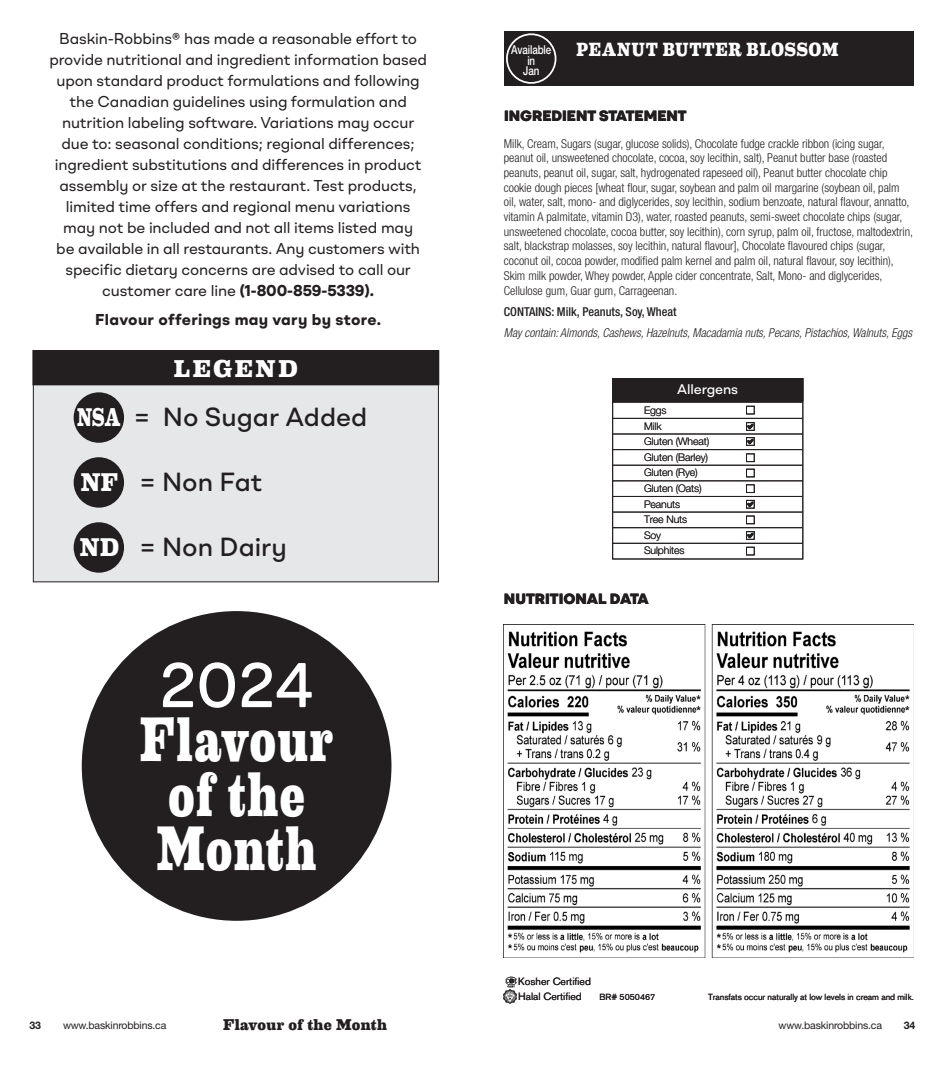
<style>
.page{position:relative;width:945px;height:1071px;background:#fff}
.page>*{position:absolute;margin:0;border:0;box-sizing:border-box;transform-origin:0 0}
.t1{font:800 63.18px "Eames Century Modern";letter-spacing:.03em;color:#fff;scale:.78 1}
.t2{font:500 63px "Baskin Robbins Omny";color:#fff}
.t3{font:500 26.25px "Baskin Robbins Omny";color:#231f20}
.t4{font:800 25.9px "Eames Century Modern";color:#fff;scale:.93 1}
.t5{font:800 25.9px "Eames Century Modern";color:#fff;scale:.71 1}
.t6{font:800 24.5px "Eames Century Modern";letter-spacing:.105em;color:#fff}
.t7{font:800 19.25px "Eames Century Modern";letter-spacing:.04em;color:#fff;scale:.86 1}
.Pa0_1{font:15.75px/21px "Baskin Robbins Omny";letter-spacing:-.01em;color:#231f20;text-align:center}
.t8{font:700 15.75px "Baskin Robbins Omny";letter-spacing:.02em;color:#231f20}
.t9{font:800 15.75px "Eames Century Modern";letter-spacing:.02em;color:#231f20}
.t10{font:900 14.88px "Baskin Robbins Omny";color:#231f20}
.t11{font:500 14px "Baskin Robbins Omny";letter-spacing:-.01em;color:#fff}
.t12{font:300 condensed 12.25px/14.7px "Helvetica Neue LT Std";color:#231f20}
.t13{font:italic 300 condensed 12.25px "Helvetica Neue LT Std";color:#231f20}
.t14{font:500 condensed 12.25px "Helvetica Neue LT Std";color:#231f20}
.t15{font:500 12.25px "Helvetica Neue LT Std";letter-spacing:-.01em;color:#fff;scale:.8 1}
.t16{font:300 10.5px "Helvetica Neue LT Std";letter-spacing:-.01em;color:#231f20}
.t17{font:10.5px "Helvetica Neue LT Std";letter-spacing:-.015em;color:#231f20}
.t18{font:10.5px "Akzidenz Grotesk BE";color:#231f20}
.t19{font:700 10.5px "Helvetica Neue LT Std";color:#231f20}
.t20{font:8.75px "Akzidenz Grotesk BE";letter-spacing:-.005em;color:#231f20}
.s1{font-weight:700}
</style>
<div class="page">
<div style="left:82px;top:611px;width:309px;height:310px;background:#231f20;border-radius:50%"></div>
<div style="left:33px;top:351px;width:405px;height:231px;background:#e6e7e9"></div>
<div style="left:75px;top:393px;width:48px;height:49px;background:#231f20;border-radius:50%"></div>
<div style="left:74px;top:392px;width:50px;height:51px;border:2px solid #231f20;border-radius:50%"></div>
<div style="left:75px;top:458px;width:48px;height:49px;background:#231f20;border-radius:50%"></div>
<div style="left:74px;top:457px;width:50px;height:51px;border:2px solid #231f20;border-radius:50%"></div>
<div style="left:33px;top:351px;width:406px;height:34px;background:#231f20"></div>
<div style="left:33px;top:350px;width:406px;height:35px;border:1px solid #231f20"></div>
<div style="left:75px;top:523px;width:48px;height:49px;background:#231f20;border-radius:50%"></div>
<div style="left:74px;top:522px;width:50px;height:51px;border:2px solid #231f20;border-radius:50%"></div>
<img style="left:504px;top:624px;width:409px;height:334px">
<div style="left:613px;top:379px;width:190px;height:22px;background:#231f20"></div>
<div style="left:504px;top:32px;width:410px;height:54px;background:#231f20"></div>
<div style="left:612px;top:378px;width:191px;height:181px;border:1px solid #231f20"></div>
<svg style="left:612px;top:399px;width:191px;height:4px"></svg>
<hr style="left:612px;top:418px;width:191px;height:1px;background:#231f20">
<hr style="left:613px;top:434px;width:190px;height:1px;background:#231f20">
<div style="left:746px;top:406px;width:8px;height:8px;border:1px solid #231f20"></div>
<div style="left:746px;top:454px;width:8px;height:8px;border:1px solid #231f20"></div>
<div style="left:746px;top:469px;width:8px;height:8px;border:1px solid #231f20"></div>
<div style="left:746px;top:485px;width:8px;height:8px;border:1px solid #231f20"></div>
<div style="left:746px;top:516px;width:8px;height:8px;border:1px solid #231f20"></div>
<hr style="left:612px;top:449px;width:191px;height:1px;background:#231f20">
<hr style="left:613px;top:465px;width:190px;height:1px;background:#231f20">
<hr style="left:613px;top:480px;width:190px;height:1px;background:#231f20">
<hr style="left:612px;top:496px;width:191px;height:1px;background:#231f20">
<hr style="left:613px;top:527px;width:190px;height:1px;background:#231f20">
<hr style="left:613px;top:512px;width:190px;height:1px;background:#231f20">
<hr style="left:613px;top:543px;width:190px;height:1px;background:#231f20">
<div style="left:746px;top:547px;width:8px;height:8px;border:1px solid #231f20"></div>
<div style="left:506px;top:33px;width:50px;height:51px;border:2px solid #fff;border-radius:50%"></div>
<svg style="left:745px;top:422px;width:11px;height:24px"></svg>
<svg style="left:746px;top:499px;width:9px;height:10px"></svg>
<svg style="left:746px;top:531px;width:9px;height:9px"></svg>
<svg style="left:504px;top:977px;width:13px;height:26px"></svg>
<p class="Pa0_1" style="left:49px;top:28px;width:379px">Baskin-Robbins® has made a reasonable effort to provide nutritional and ingredient information based upon standard product formulations and following the Canadian guidelines using formulation and nutrition labeling software. Variations may occur due to: seasonal conditions; regional differences; ingredient substitutions and differences in product assembly or size at the restaurant. Test products, limited time offers and regional menu variations may not be included and not all items listed may<br>be available in all restaurants. Any customers with specific dietary concerns are advised to call our customer care line <span class="s1">(1-800-859-5339).</span></p>
<p class="t8" style="left:95px;top:309px;width:288px">Flavour offerings may vary by store.</p>
<p class="t6" style="left:174px;top:350px;width:126px">LEGEND</p>
<p class="t5" style="left:77px;top:397px;width:63px">NSA</p>
<p class="t3" style="left:134px;top:400px;width:235px">= No Sugar Added</p>
<p class="t4" style="left:81px;top:462px;width:42px">NF</p>
<p class="t3" style="left:140px;top:465px;width:124px">= Non Fat</p>
<p class="t4" style="left:80px;top:527px;width:44px">ND</p>
<p class="t3" style="left:140px;top:530px;width:149px">= Non Dairy</p>
<p class="t2" style="left:160px;top:644px;width:155px">2024</p>
<p class="t1" style="left:140px;top:691px;width:249px">Flavour</p>
<p class="t1" style="left:168px;top:746px;width:177px">of the</p>
<p class="t1" style="left:157px;top:800px;width:207px">Month</p>
<p class="t15" style="left:511px;top:42px;width:52px">Available</p>
<p class="t15" style="left:527px;top:53px;width:11px">in</p>
<p class="t15" style="left:523px;top:63px;width:22px">Jan</p>
<p class="t7" style="left:577px;top:34px;width:306px">PEANUT BUTTER BLOSSOM</p>
<p class="t10" style="left:504px;top:106px;width:184px">INGREDIENT STATEMENT</p>
<p class="t12" style="left:504px;top:136px;width:411px">Milk, Cream, Sugars (sugar, glucose solids), Chocolate fudge crackle ribbon (icing sugar, peanut oil, unsweetened chocolate, cocoa, soy lecithin, salt), Peanut butter base (roasted peanuts, peanut oil, sugar, salt, hydrogenated rapeseed oil), Peanut butter chocolate chip cookie dough pieces [wheat flour, sugar, soybean and palm oil margarine (soybean oil, palm oil, water, salt, mono- and diglycerides, soy lecithin, sodium benzoate, natural flavour, annatto, vitamin A palmitate, vitamin D3), water, roasted peanuts, semi-sweet chocolate chips (sugar, unsweetened chocolate, cocoa butter, soy lecithin), corn syrup, palm oil, fructose, maltodextrin, salt, blackstrap molasses, soy lecithin, natural flavour], Chocolate flavoured chips (sugar, coconut oil, cocoa powder, modified palm kernel and palm oil, natural flavour, soy lecithin), Skim milk powder, Whey powder, Apple cider concentrate, Salt, Mono- and diglycerides, Cellulose gum, Guar gum, Carrageenan.</p>
<p class="t14" style="left:504px;top:304px;width:174px">CONTAINS: Milk, Peanuts, Soy, Wheat</p>
<p class="t13" style="left:504px;top:325px;width:410px">May contain: Almonds, Cashews, Hazelnuts, Macadamia nuts, Pecans, Pistachios, Walnuts, Eggs</p>
<p class="t11" style="left:677px;top:380px;width:62px">Allergens</p>
<p class="t16" style="left:644px;top:404px;width:24px">Eggs</p>
<p class="t16" style="left:644px;top:420px;width:19px">Milk</p>
<p class="t16" style="left:644px;top:435px;width:67px">Gluten (Wheat)</p>
<p class="t16" style="left:644px;top:451px;width:66px">Gluten (Barley)</p>
<p class="t16" style="left:644px;top:466px;width:55px">Gluten (Rye)</p>
<p class="t16" style="left:644px;top:482px;width:59px">Gluten (Oats)</p>
<p class="t16" style="left:644px;top:497px;width:38px">Peanuts</p>
<p class="t16" style="left:644px;top:513px;width:45px">Tree Nuts</p>
<p class="t16" style="left:644px;top:529px;width:19px">Soy</p>
<p class="t16" style="left:644px;top:544px;width:42px">Sulphites</p>
<p class="t10" style="left:504px;top:589px;width:146px">NUTRITIONAL DATA</p>
<p class="t18" style="left:518px;top:975px;width:74px">Kosher Certified</p>
<p class="t18" style="left:518px;top:990px;width:65px">Halal Certified</p>
<p class="t20" style="left:600px;top:992px;width:57px">BR# 5050467</p>
<p class="t20" style="left:708px;top:992px;width:207px">Transfats occur naturally at low levels in cream and milk.</p>
<p class="t9" style="left:223px;top:1012px;width:166px">Flavour of the Month</p>
<p class="t19" style="left:30px;top:1019px;width:13px">33</p>
<p class="t17" style="left:63px;top:1019px;width:105px">www.baskinrobbins.ca</p>
<p class="t17" style="left:779px;top:1019px;width:105px">www.baskinrobbins.ca</p>
<p class="t19" style="left:904px;top:1019px;width:13px">34</p>
</div>
